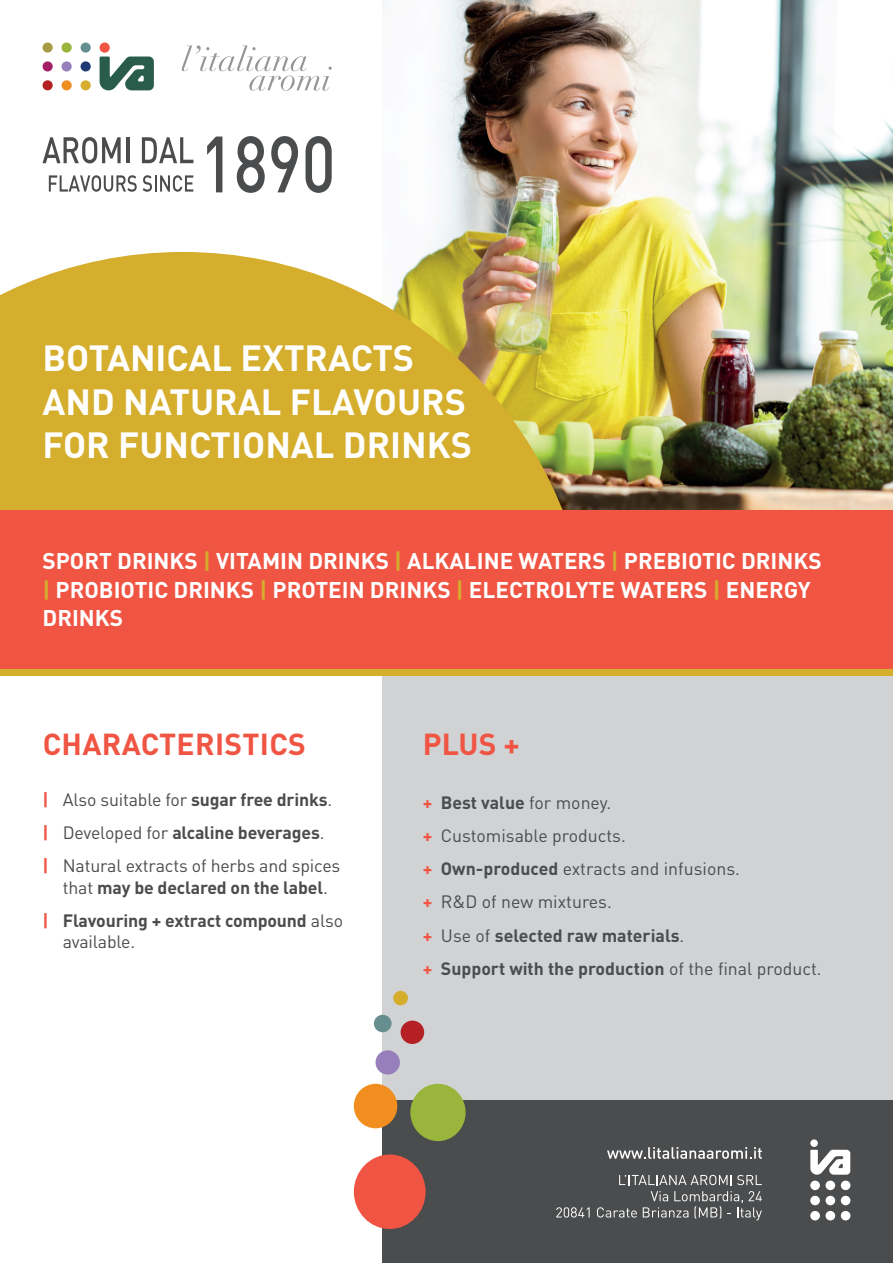
<style>
.page{position:relative;width:893px;height:1263px;background:#fff}
.page>*{position:absolute;margin:0;border:0;box-sizing:border-box;transform-origin:0 0}
.t1{font:700 36px/43.2px "DIN Pro";color:#fff}
.t2{font:700 30px "DIN Pro";letter-spacing:.01em;color:#f05543}
.t3{font:700 22.5px/28.5px "DIN Pro";color:#fff}
.t4{font:17.7px/33.3px "DIN Pro";letter-spacing:-.01em;color:#4b4c4d}
.t5{font:700 17.7px/33.3px "DIN Pro";letter-spacing:-.01em;color:#4b4c4d;text-align:center}
.s1{color:#d5ae2d}
.s2{font-weight:700;color:#f05543}
.s3{font-weight:700}
.s4{font-weight:400}
.s5{color:#f05543}
</style>
<div class="page">
<img style="left:431px;top:0;width:462px;height:510px">
<div style="left:383px;top:631px;width:510px;height:511px;background:#d1d2d4"></div>
<div style="left:383px;top:1100px;width:510px;height:163px;background:#4b4c4d"></div>
<div style="left:0;top:519px;width:893px;height:157px;background:#d5ae2d"></div>
<svg style="left:0;top:252px;width:567px;height:258px;background:#d4b13c"></svg>
<div style="left:0;top:510px;width:893px;height:158px;background:#f05543"></div>
<svg style="left:182px;top:46px;width:150px;height:45px"></svg>
<div style="left:100px;top:43px;width:10px;height:10px;background:#f05543;border-radius:50%"></div>
<svg style="left:100px;top:57px;width:54px;height:33px"></svg>
<div style="left:81px;top:43px;width:10px;height:10px;background:#678e8e;border-radius:50%"></div>
<div style="left:62px;top:43px;width:10px;height:10px;background:#99b53c;border-radius:50%"></div>
<div style="left:43px;top:43px;width:10px;height:10px;background:#a99a46;border-radius:50%"></div>
<div style="left:81px;top:61px;width:10px;height:10px;background:#1f3a72;border-radius:50%"></div>
<div style="left:62px;top:61px;width:10px;height:10px;background:#967fba;border-radius:50%"></div>
<div style="left:43px;top:61px;width:10px;height:10px;background:#a42066;border-radius:50%"></div>
<div style="left:81px;top:80px;width:10px;height:10px;background:#d5ae2d;border-radius:50%"></div>
<div style="left:62px;top:80px;width:10px;height:10px;background:#f08e20;border-radius:50%"></div>
<div style="left:43px;top:80px;width:10px;height:10px;background:#b52024;border-radius:50%"></div>
<svg style="left:43px;top:137px;width:78px;height:26px"></svg>
<hr style="left:126px;top:137px;width:3px;height:26px;background:#4b4c4d">
<svg style="left:142px;top:137px;width:51px;height:26px"></svg>
<svg style="left:49px;top:175px;width:88px;height:17px"></svg>
<svg style="left:143px;top:175px;width:50px;height:17px"></svg>
<svg style="left:207px;top:137px;width:15px;height:55px"></svg>
<svg style="left:237px;top:136px;width:28px;height:57px"></svg>
<svg style="left:271px;top:136px;width:27px;height:56px"></svg>
<svg style="left:305px;top:136px;width:27px;height:57px"></svg>
<div style="left:810px;top:1139px;width:8px;height:8px;background:#fff;border-radius:50%"></div>
<svg style="left:810px;top:1150px;width:40px;height:25px"></svg>
<div style="left:841px;top:1180px;width:9px;height:10px;background:#fff;border-radius:50%"></div>
<div style="left:825px;top:1180px;width:10px;height:10px;background:#fff;border-radius:50%"></div>
<div style="left:810px;top:1180px;width:10px;height:10px;background:#fff;border-radius:50%"></div>
<div style="left:841px;top:1196px;width:9px;height:9px;background:#fff;border-radius:50%"></div>
<div style="left:825px;top:1196px;width:10px;height:9px;background:#fff;border-radius:50%"></div>
<div style="left:810px;top:1196px;width:10px;height:9px;background:#fff;border-radius:50%"></div>
<div style="left:841px;top:1211px;width:9px;height:9px;background:#fff;border-radius:50%"></div>
<div style="left:825px;top:1211px;width:10px;height:9px;background:#fff;border-radius:50%"></div>
<div style="left:810px;top:1211px;width:10px;height:9px;background:#fff;border-radius:50%"></div>
<svg style="left:607px;top:1147px;width:155px;height:12px"></svg>
<svg style="left:619px;top:1175px;width:143px;height:10px"></svg>
<svg style="left:556px;top:1207px;width:34px;height:10px"></svg>
<svg style="left:597px;top:1207px;width:40px;height:10px"></svg>
<svg style="left:643px;top:1191px;width:119px;height:29px"></svg>
<div style="left:374px;top:1015px;width:18px;height:17px;background:#678e8e;border-radius:50%"></div>
<div style="left:375px;top:1050px;width:25px;height:24px;background:#967fba;border-radius:50%"></div>
<div style="left:393px;top:991px;width:15px;height:14px;background:#d5ae2d;border-radius:50%"></div>
<div style="left:354px;top:1084px;width:43px;height:44px;background:#f08e20;border-radius:50%"></div>
<div style="left:410px;top:1084px;width:56px;height:57px;background:#99b53c;border-radius:50%"></div>
<div style="left:354px;top:1154px;width:72px;height:75px;background:#f05543;border-radius:50%"></div>
<div style="left:401px;top:1020px;width:23px;height:24px;background:#b52024;border-radius:50%"></div>
<h1 class="t1" style="left:43px;top:335px;width:431px">BOTANICAL EXTRACTS<br>AND NATURAL FLAVOURS<br>FOR FUNCTIONAL DRINKS</h1>
<p class="t3" style="left:43px;top:546px;width:781px">SPORT DRINKS <span class="s1">|</span> VITAMIN DRINKS <span class="s1">|</span> ALKALINE WATERS <span class="s1">|</span> PREBIOTIC DRINKS <span class="s1">|</span> PROBIOTIC DRINKS <span class="s1">|</span> PROTEIN DRINKS <span class="s1">|</span> ELECTROLYTE WATERS <span class="s1">|</span> ENERGY<br>DRINKS</p>
<h2 class="t2" style="left:43px;top:724px;width:265px">CHARACTERISTICS</h2>
<p class="t4" style="left:43px;top:782px;width:299px"><span class="s2">|</span> Also suitable for <span class="s3">sugar free drinks</span>. <span class="s2">|</span> Developed for <span class="s3">alcaline beverages</span>.<br><span class="s2">|</span> Natural extracts of herbs and spices</p>
<p class="t5" style="left:43px;top:870px;width:302px"><span class="s4">that</span> may be declared on the label<span class="s4">.<br></span><span class="s5">|</span> Flavouring + extract compound <span class="s4">also</span></p>
<p class="t4" style="left:63px;top:924px;width:74px">available.</p>
<h2 class="t2" style="left:423px;top:724px;width:98px">PLUS +</h2>
<p class="t4" style="left:423px;top:785px;width:400px"><span class="s2">+</span> <span class="s3">Best value</span> for money.<br><span class="s2">+</span> Customisable products.<br><span class="s2">+</span> <span class="s3">Own-produced</span> extracts and infusions.<br><span class="s2">+</span> R&amp;D of new mixtures.<br><span class="s2">+</span> Use of <span class="s3">selected raw materials</span>.<br><span class="s2">+</span> <span class="s3">Support with the production</span> of the final product.</p>
</div>
